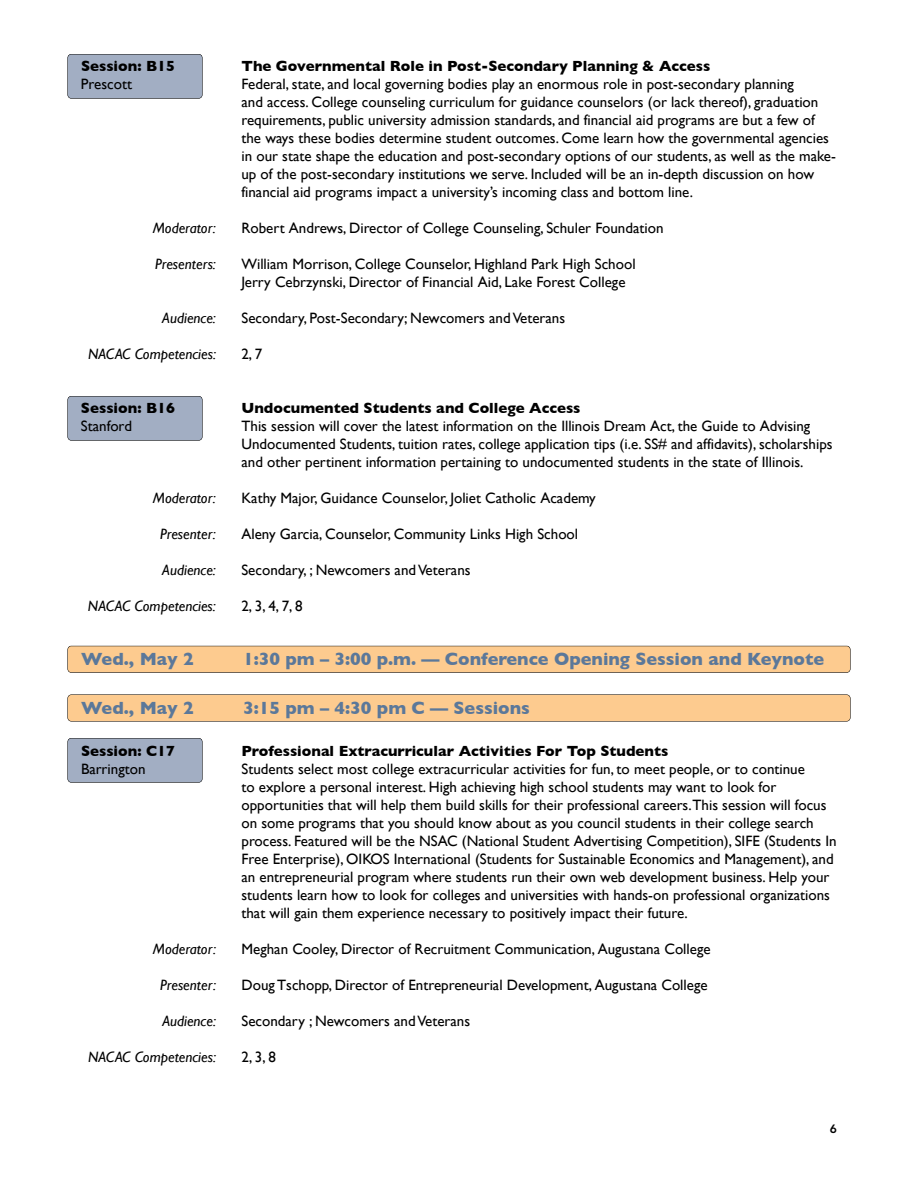
<style>
.page{position:relative;width:918px;height:1188px;background:#fff}
.page>*{position:absolute;margin:0;border:0;box-sizing:border-box;transform-origin:0 0}
.t1{font:700 18px "Gill Sans";color:#5b789a}
.t2{font:15px/18px "Gill Sans";color:#000}
.t3{font:700 15px "Gill Sans";color:#000}
.t4{font:italic 15px "Gill Sans";color:#000}
.t5{font:800 12px "Avenir";color:#000}
</style>
<div class="page">
<div style="left:68px;top:695px;width:782px;height:26px;background:#fdcb8f;border-radius:3px"></div>
<div style="left:68px;top:694px;width:782px;height:28px;border:1px solid #000;border-radius:4px"></div>
<div style="left:68px;top:646px;width:782px;height:27px;background:#fdcb8f;border-radius:3px"></div>
<div style="left:68px;top:646px;width:782px;height:27px;border:1px solid #000;border-radius:4px"></div>
<div style="left:68px;top:54px;width:134px;height:44px;background:#a2aec3;border-radius:3px"></div>
<div style="left:68px;top:54px;width:134px;height:45px;border:1px solid #000;border-radius:4px"></div>
<div style="left:68px;top:396px;width:134px;height:44px;background:#a2aec3;border-radius:3px"></div>
<div style="left:68px;top:396px;width:134px;height:45px;border:1px solid #000;border-radius:4px"></div>
<div style="left:68px;top:738px;width:134px;height:44px;background:#a2aec3;border-radius:3px"></div>
<div style="left:68px;top:738px;width:134px;height:45px;border:1px solid #000;border-radius:4px"></div>
<p class="t3" style="left:81px;top:57px;width:96px">Session: B15</p>
<p class="t3" style="left:241px;top:57px;width:470px">The Governmental Role in Post-Secondary Planning &amp; Access</p>
<p class="t2" style="left:81px;top:75px;width:53px">Prescott</p>
<p class="t2" style="left:241px;top:75px;width:596px">Federal, state, and local governing bodies play an enormous role in post-secondary planning<br>and access. College counseling curriculum for guidance counselors (or lack thereof), graduation requirements, public university admission standards, and financial aid programs are but a few of the ways these bodies determine student outcomes. Come learn how the governmental agencies in our state shape the education and post-secondary options of our students, as well as the make&shy;up of the post-secondary institutions we serve. Included will be an in-depth discussion on how financial aid programs impact a university’s incoming class and bottom line.</p>
<p class="t4" style="left:153px;top:219px;width:65px">Moderator:</p>
<p class="t2" style="left:241px;top:219px;width:424px">Robert Andrews, Director of College Counseling, Schuler Foundation</p>
<p class="t4" style="left:155px;top:255px;width:62px">Presenters:</p>
<p class="t2" style="left:241px;top:255px;width:396px">William Morrison, College Counselor, Highland Park High School<br>Jerry Cebrzynski, Director of Financial Aid, Lake Forest College</p>
<p class="t4" style="left:162px;top:309px;width:55px">Audience:</p>
<p class="t2" style="left:241px;top:309px;width:325px">Secondary, Post-Secondary; Newcomers and Veterans</p>
<p class="t4" style="left:88px;top:345px;width:129px">NACAC Competencies:</p>
<p class="t2" style="left:241px;top:345px;width:22px">2, 7</p>
<p class="t3" style="left:81px;top:399px;width:96px">Session: B16</p>
<p class="t3" style="left:241px;top:399px;width:341px">Undocumented Students and College Access</p>
<p class="t2" style="left:81px;top:417px;width:53px">Stanford</p>
<p class="t2" style="left:241px;top:417px;width:593px">This session will cover the latest information on the Illinois Dream Act, the Guide to Advising<br>Undocumented Students, tuition rates, college application tips (i.e. SS# and affidavits), scholarships and other pertinent information pertaining to undocumented students in the state of Illinois.</p>
<p class="t4" style="left:153px;top:489px;width:65px">Moderator:</p>
<p class="t2" style="left:241px;top:489px;width:356px">Kathy Major, Guidance Counselor, Joliet Catholic Academy</p>
<p class="t4" style="left:160px;top:525px;width:57px">Presenter:</p>
<p class="t2" style="left:241px;top:525px;width:338px">Aleny Garcia, Counselor, Community Links High School</p>
<p class="t4" style="left:162px;top:561px;width:55px">Audience:</p>
<p class="t2" style="left:241px;top:561px;width:231px">Secondary, ; Newcomers and Veterans</p>
<p class="t4" style="left:88px;top:597px;width:129px">NACAC Competencies:</p>
<p class="t2" style="left:241px;top:597px;width:63px">2, 3, 4, 7, 8</p>
<p class="t1" style="left:81px;top:648px;width:114px">Wed., May 2</p>
<p class="t1" style="left:243px;top:648px;width:583px">1:30 pm – 3:00 p.m. — Conference Opening Session and Keynote</p>
<p class="t1" style="left:81px;top:697px;width:114px">Wed., May 2</p>
<p class="t1" style="left:243px;top:697px;width:288px">3:15 pm – 4:30 pm C — Sessions</p>
<p class="t3" style="left:81px;top:743px;width:96px">Session: C17</p>
<p class="t3" style="left:241px;top:743px;width:428px">Professional Extracurricular Activities For Top Students</p>
<p class="t2" style="left:81px;top:760px;width:66px">Barrington</p>
<p class="t2" style="left:241px;top:760px;width:597px">Students select most college extracurricular activities for fun, to meet people, or to continue<br>to explore a personal interest. High achieving high school students may want to look for opportunities that will help them build skills for their professional careers.This session will focus on some programs that you should know about as you council students in their college search process. Featured will be the NSAC (National Student Advertising Competition), SIFE (Students In Free Enterprise), OIKOS International (Students for Sustainable Economics and Management), and an entrepreneurial program where students run their own web development business. Help your students learn how to look for colleges and universities with hands-on professional organizations that will gain them experience necessary to positively impact their future.</p>
<p class="t4" style="left:153px;top:941px;width:65px">Moderator:</p>
<p class="t2" style="left:241px;top:940px;width:471px">Meghan Cooley, Director of Recruitment Communication, Augustana College</p>
<p class="t4" style="left:160px;top:977px;width:57px">Presenter:</p>
<p class="t2" style="left:241px;top:976px;width:468px">Doug Tschopp, Director of Entrepreneurial Development, Augustana College</p>
<p class="t4" style="left:162px;top:1013px;width:55px">Audience:</p>
<p class="t2" style="left:241px;top:1012px;width:230px">Secondary ; Newcomers and Veterans</p>
<p class="t4" style="left:88px;top:1049px;width:129px">NACAC Competencies:</p>
<p class="t2" style="left:242px;top:1048px;width:36px">2, 3, 8</p>
<p class="t5" style="left:830px;top:1124px;width:9px">6</p>
</div>
